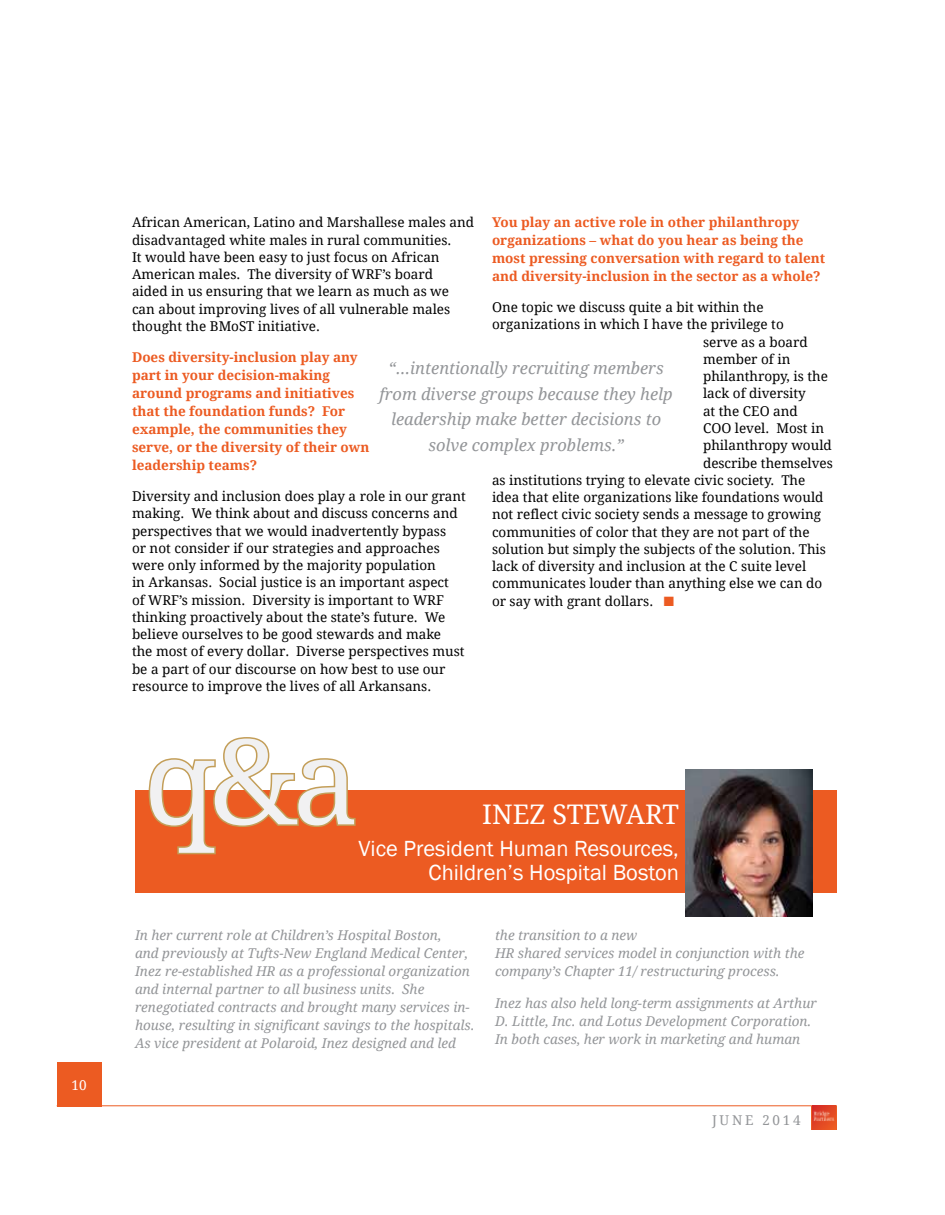
<style>
.page{position:relative;width:945px;height:1215px;background:#fff}
.page>*{position:absolute;margin:0;border:0;box-sizing:border-box;transform-origin:0 0}
.t1{font:118.5px "Droid Serif";color:#f1f1f2}
.t2{font:27px "Droid Serif";color:#fff}
.t3{font:22.5px/24px "Franklin Gothic";color:#fff;text-align:right}
.t4{font:italic 16.5px/25.5px "Droid Serif";color:#939598;text-align:center}
.t5{font:13.5px/17.2px "Droid Serif";color:#000}
.t6{font:italic 13.5px/18px "Droid Serif";color:#939598}
.t7{font:700 13.5px/18px "Droid Serif";color:#ec5b22}
.t8{font:13.5px "Droid Serif";letter-spacing:.2em;color:#939598}
.t9{font:13.5px "Droid Serif";color:#fff}
.s1{color:#ec5b22}
</style>
<div class="page">
<div style="left:57px;top:1063px;width:44px;height:44px;background:#ec5b22"></div>
<hr style="left:57px;top:1106px;width:780px;height:1px;background:#ec5b22">
<div style="left:811px;top:1106px;width:26px;height:24px;background:#ec5b22"></div>
<img style="left:812px;top:1106px;width:24px;height:24px">
<div style="left:135px;top:790px;width:702px;height:103px;background:#ec5b22"></div>
<svg style="left:148px;top:737px;width:208px;height:118px"></svg>
<img style="left:686px;top:769px;width:127px;height:147px">
<p class="t9" style="left:71px;top:1077px;width:17px">10</p>
<p class="t5" style="left:132px;top:214px;width:344px">African American, Latino and Marshallese males and disadvantaged white males in rural communities.<br>It would have been easy to just focus on African American males. The diversity of WRF’s board<br>aided in us ensuring that we learn as much as we can about improving lives of all vulnerable males thought the BMoST initiative.</p>
<p class="t7" style="left:132px;top:349px;width:239px">Does diversity-inclusion play any part in your decision-making around programs and initiatives that the foundation funds? For example, the communities they serve, or the diversity of their own leadership teams?</p>
<p class="t5" style="left:132px;top:488px;width:335px">Diversity and inclusion does play a role in our grant making. We think about and discuss concerns and perspectives that we would inadvertently bypass<br>or not consider if our strategies and approaches were only informed by the majority population<br>in Arkansas. Social justice is an important aspect<br>of WRF’s mission. Diversity is important to WRF thinking proactively about the state’s future. We believe ourselves to be good stewards and make<br>the most of every dollar. Diverse perspectives must be a part of our discourse on how best to use our resource to improve the lives of all Arkansans.</p>
<p class="t7" style="left:492px;top:214px;width:335px">You play an active role in other philanthropy organizations – what do you hear as being the most pressing conversation with regard to talent and diversity-inclusion in the sector as a whole?</p>
<p class="t5" style="left:492px;top:299px;width:273px">One topic we discuss quite a bit within the</p>
<p class="t5" style="left:492px;top:316px;width:293px">organizations in which I have the privilege to</p>
<p class="t5" style="left:703px;top:333px;width:106px">serve as a board</p>
<p class="t5" style="left:703px;top:351px;width:89px">member of in</p>
<p class="t5" style="left:703px;top:368px;width:126px">philanthropy, is the</p>
<p class="t5" style="left:703px;top:385px;width:104px">lack of diversity</p>
<p class="t5" style="left:703px;top:402px;width:96px">at the CEO and</p>
<p class="t5" style="left:703px;top:420px;width:123px">COO level. Most in</p>
<p class="t5" style="left:703px;top:437px;width:130px">philanthropy would</p>
<p class="t5" style="left:703px;top:454px;width:131px">describe themselves</p>
<p class="t5" style="left:492px;top:471px;width:315px">as institutions trying to elevate civic society. The</p>
<p class="t5" style="left:492px;top:489px;width:333px">idea that elite organizations like foundations would</p>
<p class="t5" style="left:492px;top:506px;width:330px">not reflect civic society sends a message to growing</p>
<p class="t5" style="left:492px;top:523px;width:319px">communities of color that they are not part of the</p>
<p class="t5" style="left:492px;top:540px;width:336px">solution but simply the subjects of the solution. This</p>
<p class="t5" style="left:492px;top:558px;width:316px">lack of diversity and inclusion at the C suite level</p>
<p class="t5" style="left:492px;top:575px;width:332px">communicates louder than anything else we can do</p>
<p class="t5" style="left:492px;top:592px;width:184px">or say with grant dollars. <span class="s1">■</span></p>
<p class="t4" style="left:380px;top:356px;width:295px">“...intentionally recruiting members from diverse groups because they help leadership make better decisions to solve complex problems.”</p>
<h1 class="t1" style="left:144px;top:714px;width:217px">q&amp;a</h1>
<h2 class="t2" style="left:482px;top:799px;width:198px">INE Z STEWART</h2>
<h3 class="t3" style="left:359px;top:837px;width:322px">Vice President Human Resources,<br>Children’s Hospital Boston</h3>
<p class="t6" style="left:135px;top:926px;width:341px">In her current role at Children’s Hospital Boston,<br>and previously at Tufts-New England Medical Center, Inez re-established HR as a professional organization and internal partner to all business units. She renegotiated contracts and brought many services in&shy;house, resulting in significant savings to the hospitals.<br>As vice president at Polaroid, Inez designed and led</p>
<p class="t6" style="left:495px;top:926px;width:311px">the transition to a new<br>HR shared services model in conjunction with the company’s Chapter 11/ restructuring process.</p>
<p class="t6" style="left:495px;top:994px;width:323px">Inez has also held long-term assignments at Arthur<br>D. Little, Inc. and Lotus Development Corporation.<br>In both cases, her work in marketing and human</p>
<p class="t8" style="left:712px;top:1113px;width:90px">JUNE 2014</p>
</div>
